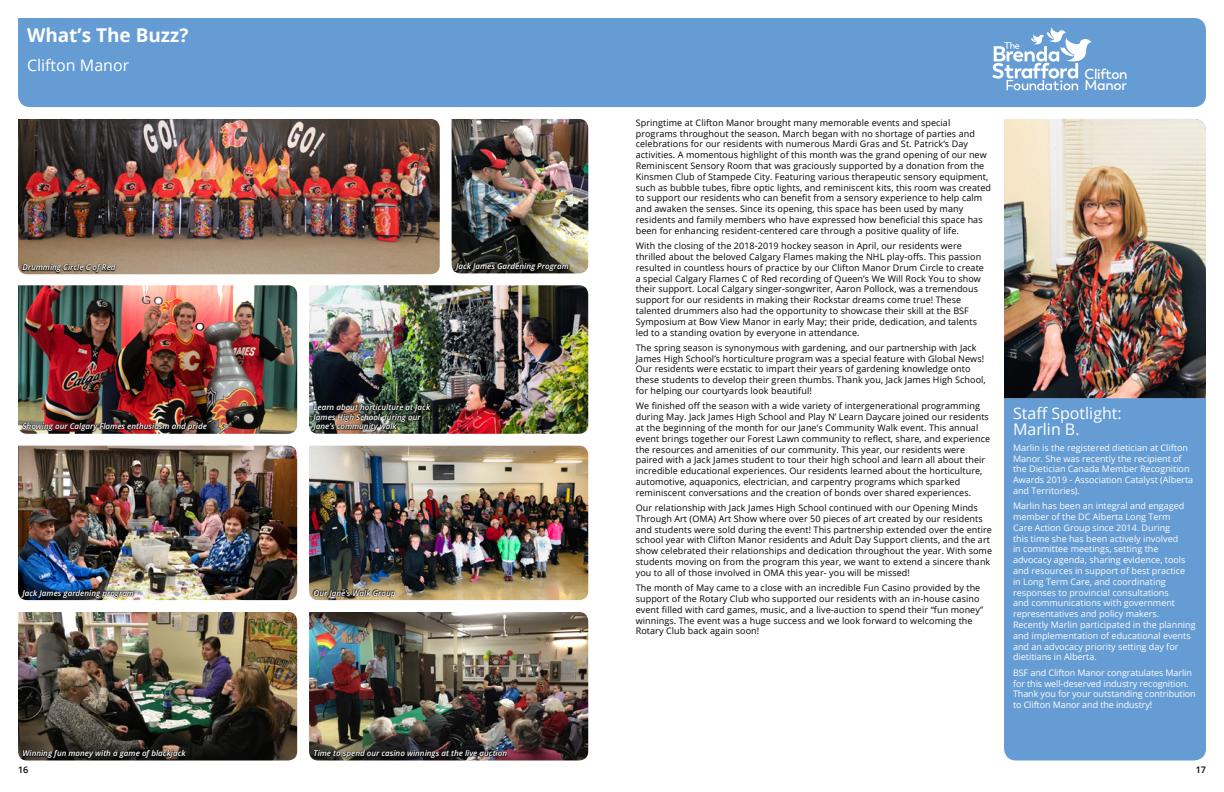
<style>
.page{position:relative;width:1224px;height:792px;background:#fff}
.page>*{position:absolute;margin:0;border:0;box-sizing:border-box;transform-origin:0 0}
.t1{font:700 19px "Open Sans";color:#fff}
.t2{font:16px/16px "Open Sans";color:#fff}
.t3{font:600 14.4px/11.7px "Trenda";letter-spacing:-.02em;color:#fff}
.t4{font:9px/10.8px "Open Sans";letter-spacing:.01em;color:#000}
.t5{font:9px/10.8px "Open Sans";color:#fff}
.t6{font:600 9px "Open Sans";color:#000}
.Author{font:italic 600 8px/9.6px "Open Sans";color:#fff}
</style>
<div class="page">
<div style="left:18px;top:18px;width:1188px;height:89px;background:#659cd3"></div>
<svg style="left:992px;top:27px;width:99px;height:63px"></svg>
<div style="left:1004px;top:398px;width:202px;height:362px;background:#659cd3"></div>
<img style="left:1004px;top:119px;width:202px;height:279px">
<img style="left:18px;top:119px;width:422px;height:155px">
<img style="left:452px;top:119px;width:136px;height:154px">
<img style="left:18px;top:446px;width:279px;height:154px">
<img style="left:309px;top:285px;width:279px;height:149px">
<img style="left:309px;top:446px;width:279px;height:154px">
<img style="left:18px;top:285px;width:279px;height:149px">
<img style="left:309px;top:612px;width:279px;height:148px">
<img style="left:18px;top:612px;width:279px;height:148px">
<svg style="left:21px;top:263px;width:96px;height:11px"></svg>
<img style="left:311px;top:403px;width:121px;height:30px">
<svg style="left:453px;top:261px;width:117px;height:11px"></svg>
<svg style="left:21px;top:422px;width:187px;height:11px;background:#442622"></svg>
<svg style="left:20px;top:588px;width:115px;height:11px"></svg>
<svg style="left:22px;top:748px;width:166px;height:11px;background:#1c1814"></svg>
<svg style="left:313px;top:748px;width:195px;height:11px;background:#252120"></svg>
<svg style="left:312px;top:588px;width:85px;height:11px"></svg>
<h1 class="t1" style="left:27px;top:21px;width:163px">What’s The Buzz?</h1>
<h2 class="t2" style="left:27px;top:57px;width:104px">Clifton Manor</h2>
<p class="Author" style="left:22px;top:262px;width:95px">Drumming Circle C of Red</p>
<p class="Author" style="left:22px;top:421px;width:186px">Showing our Calgary Flames enthusiasm and pride</p>
<p class="Author" style="left:22px;top:588px;width:113px">Jack James gardening program</p>
<p class="Author" style="left:456px;top:261px;width:114px">Jack James Gardening Program</p>
<p class="Author" style="left:314px;top:402px;width:118px">Learn about horticulture at Jack<br>James High School during our<br>Jane’s community walk</p>
<p class="Author" style="left:314px;top:588px;width:83px">Our Jane’s Walk Group</p>
<p class="Author" style="left:22px;top:748px;width:165px">Winning fun money with a game of blackjack</p>
<p class="Author" style="left:314px;top:748px;width:195px">Time to spend our casino winnings at the live auction</p>
<p class="t4" style="left:636px;top:117px;width:357px">Springtime at Clifton Manor brought many memorable events and special programs throughout the season. March began with no shortage of parties and celebrations for our residents with numerous Mardi Gras and St. Patrick’s Day activities. A momentous highlight of this month was the grand opening of our new Reminiscent Sensory Room that was graciously supported by a donation from the Kinsmen Club of Stampede City. Featuring various therapeutic sensory equipment, such as bubble tubes, fibre optic lights, and reminiscent kits, this room was created to support our residents who can benefit from a sensory experience to help calm and awaken the senses. Since its opening, this space has been used by many residents and family members who have expressed how beneficial this space has been for enhancing resident-centered care through a positive quality of life.</p>
<p class="t4" style="left:636px;top:240px;width:350px">With the closing of the 2018-2019 hockey season in April, our residents were thrilled about the beloved Calgary Flames making the NHL play-offs. This passion resulted in countless hours of practice by our Clifton Manor Drum Circle to create a special Calgary Flames C of Red recording of Queen’s We Will Rock You to show their support. Local Calgary singer-songwriter, Aaron Pollock, was a tremendous support for our residents in making their Rockstar dreams come true! These talented drummers also had the opportunity to showcase their skill at the BSF Symposium at Bow View Manor in early May; their pride, dedication, and talents led to a standing ovation by everyone in attendance.</p>
<p class="t4" style="left:636px;top:342px;width:352px">The spring season is synonymous with gardening, and our partnership with Jack James High School’s horticulture program was a special feature with Global News!<br>Our residents were ecstatic to impart their years of gardening knowledge onto these students to develop their green thumbs. Thank you, Jack James High School, for helping our courtyards look beautiful!</p>
<p class="t4" style="left:636px;top:400px;width:356px">We finished off the season with a wide variety of intergenerational programming during May. Jack James High School and Play N’ Learn Daycare joined our residents at the beginning of the month for our Jane’s Community Walk event. This annual event brings together our Forest Lawn community to reflect, share, and experience the resources and amenities of our community. This year, our residents were paired with a Jack James student to tour their high school and learn all about their incredible educational experiences. Our residents learned about the horticulture, automotive, aquaponics, electrician, and carpentry programs which sparked reminiscent conversations and the creation of bonds over shared experiences.</p>
<p class="t4" style="left:636px;top:502px;width:358px">Our relationship with Jack James High School continued with our Opening Minds Through Art (OMA) Art Show where over 50 pieces of art created by our residents and students were sold during the event! This partnership extended over the entire school year with Clifton Manor residents and Adult Day Support clients, and the art show celebrated their relationships and dedication throughout the year. With some students moving on from the program this year, we want to extend a sincere thank you to all of those involved in OMA this year- you will be missed!</p>
<p class="t4" style="left:636px;top:582px;width:349px">The month of May came to a close with an incredible Fun Casino provided by the support of the Rotary Club who supported our residents with an in-house casino event filled with card games, music, and a live-auction to spend their “fun money” winnings. The event was a huge success and we look forward to welcoming the Rotary Club back again soon!</p>
<h3 class="t3" style="left:1085px;top:68px;width:45px">Clifton<br>Manor</h3>
<h2 class="t2" style="left:1013px;top:405px;width:110px">Staff Spotlight:<br>Marlin B.</h2>
<p class="t5" style="left:1013px;top:442px;width:182px">Marlin is the registered dietician at Clifton Manor. She was recently the recipient of the Dietician Canada Member Recognition Awards 2019 - Association Catalyst (Alberta and Territories).</p>
<p class="t5" style="left:1013px;top:500px;width:184px">Marlin has been an integral and engaged member of the DC Alberta Long Term<br>Care Action Group since 2014. During<br>this time she has been actively involved<br>in committee meetings, setting the advocacy agenda, sharing evidence, tools and resources in support of best practice<br>in Long Term Care, and coordinating responses to provincial consultations<br>and communications with government representatives and policy makers.<br>Recently Marlin participated in the planning and implementation of educational events and an advocacy priority setting day for dietitians in Alberta.</p>
<p class="t5" style="left:1013px;top:667px;width:184px">BSF and Clifton Manor congratulates Marlin for this well-deserved industry recognition.<br>Thank you for your outstanding contribution to Clifton Manor and the industry!</p>
<p class="t6" style="left:18px;top:763px;width:12px">16</p>
<p class="t6" style="left:1196px;top:763px;width:12px">17</p>
</div>
